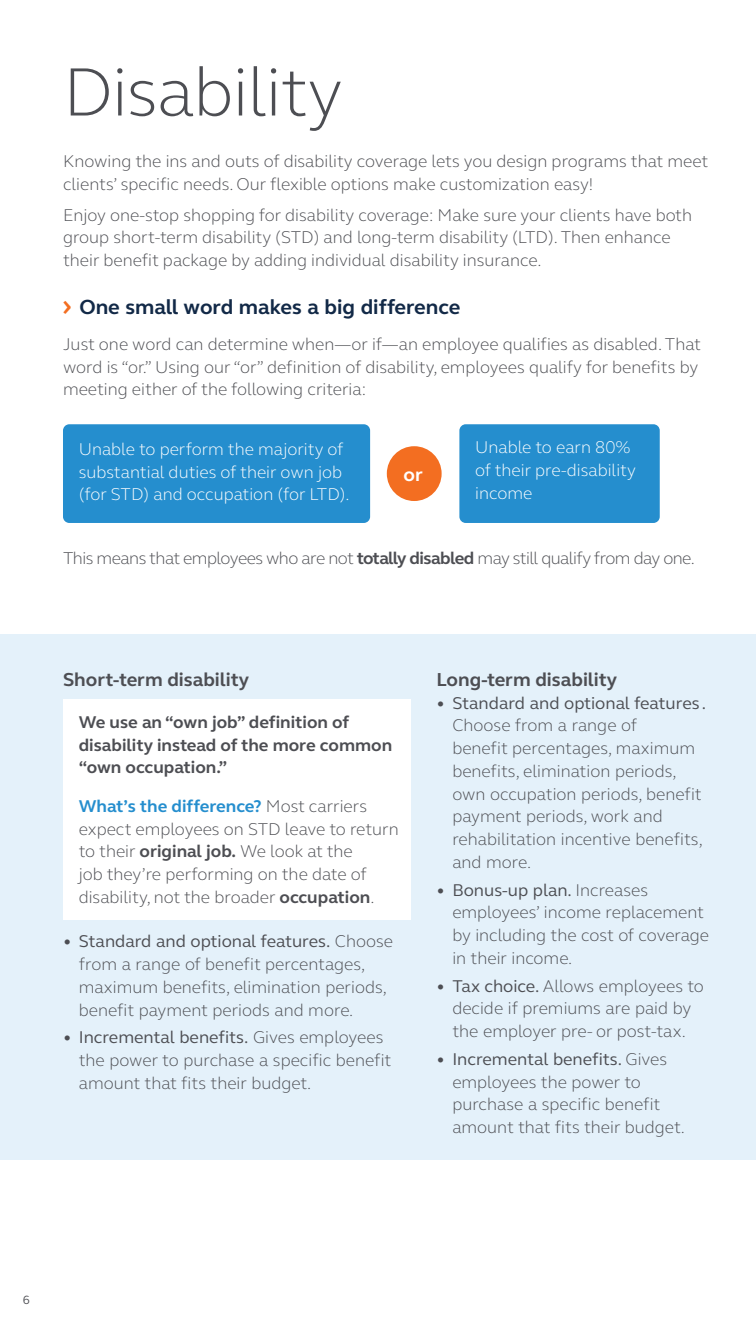
<style>
.page{position:relative;width:756px;height:1323px;background:#fff}
.page>*{position:absolute;margin:0;border:0;box-sizing:border-box;transform-origin:0 0}
.t1{font:300 70px "FS Elliot Pro";letter-spacing:-.01em;color:#4d4e53}
.t2{font:700 21px "FS Elliot Pro";color:#122947}
.t3{font:700 19.25px "FS Elliot Pro";color:#4d4e53}
.t4{font:700 19.25px "FS Elliot Pro";color:#fff}
.t5{font:300 17.5px/22.8px "FS Elliot Pro";color:#4d4e53}
.t6{font:300 17.5px/22.8px "FS Elliot Pro";color:#fff}
.t7{font:700 17.5px/22.8px "FS Elliot Pro";color:#4d4e53}
.t8{font:300 17.5px "FS Elliot Pro";letter-spacing:-.03em;color:#4d4e53}
.t9{font:12.25px "FS Elliot Pro";color:#4d4e53}
.s1{font-size:26.25px;color:#f36e21}
.s2{font-weight:700}
.s3{font-weight:700;color:#258ece}
.s4{font-weight:400}
</style>
<div class="page">
<div style="left:0;top:634px;width:756px;height:525px;background:#e4f1fa"></div>
<div style="left:63px;top:699px;width:348px;height:221px;background:#fff"></div>
<div style="left:459px;top:424px;width:201px;height:99px;background:#258ece;border-radius:6px"></div>
<div style="left:63px;top:424px;width:307px;height:99px;background:#258ece;border-radius:6px"></div>
<div style="left:387px;top:446px;width:55px;height:55px;background:#f36e21;border-radius:50%"></div>
<h1 class="t1" style="left:63px;top:45px;width:281px">Disability</h1>
<p class="t5" style="left:63px;top:149px;width:647px">Knowing the ins and outs of disability coverage lets you design programs that meet clients’ specific needs. Our flexible options make customization easy!</p>
<p class="t5" style="left:63px;top:203px;width:631px">Enjoy one-stop shopping for disability coverage: Make sure your clients have both group short-term disability (STD) and long-term disability (LTD). Then enhance their benefit package by adding individual disability insurance.</p>
<p class="t2" style="left:63px;top:293px;width:399px"><span class="s1">›</span> One small word makes a big difference</p>
<p class="t5" style="left:63px;top:332px;width:640px">Just one word can determine when—or if—an employee qualifies as disabled. That word is “or.” Using our “or” definition of disability, employees qualify for benefits by meeting either of the following criteria:</p>
<p class="t6" style="left:79px;top:437px;width:272px">Unable to perform the majority of substantial duties of their own job (for STD) and occupation (for LTD).</p>
<p class="t4" style="left:404px;top:461px;width:21px">or</p>
<p class="t6" style="left:475px;top:435px;width:162px">Unable to earn 80% of their pre-disability income</p>
<p class="t8" style="left:63px;top:547px;width:633px">This means that employees who are not <span class="s2">totally disabled</span> may still qualify from day one.</p>
<p class="t3" style="left:63px;top:666px;width:188px">Short-term disability</p>
<p class="t7" style="left:79px;top:710px;width:315px">We use an “own job” definition of disability instead of the more common “own occupation.”</p>
<p class="t5" style="left:79px;top:794px;width:322px"><span class="s3">What’s the difference?</span> Most carriers expect employees on STD leave to return to their <span class="s2">original job.</span> We look at the<br>job they’re performing on the date of disability, not the broader <span class="s2">occupation</span>.</p>
<p class="t5" style="left:79px;top:929px;width:316px;text-indent:-16px"><span class="s2">•</span> <span class="s4">Standard and optional features.</span> Choose from a range of benefit percentages, maximum benefits, elimination periods, benefit payment periods and more.</p>
<p class="t5" style="left:79px;top:1025px;width:314px;text-indent:-16px"><span class="s2">•</span> <span class="s4">Incremental benefits.</span> Gives employees the power to purchase a specific benefit amount that fits their budget.</p>
<p class="t3" style="left:437px;top:666px;width:182px">Long-term disability</p>
<p class="t5" style="left:452px;top:691px;width:255px;text-indent:-16px"><span class="s2">•</span> <span class="s4">Standard and optional features .<br></span>Choose from a range of<br>benefit percentages, maximum benefits, elimination periods, own occupation periods, benefit payment periods, work and rehabilitation incentive benefits, and more.</p>
<p class="t5" style="left:452px;top:878px;width:258px;text-indent:-16px"><span class="s2">•</span> <span class="s4">Bonus-up plan.</span> Increases employees’ income replacement by including the cost of coverage in their income.</p>
<p class="t5" style="left:437px;top:974px;width:269px;text-align:center"><span class="s2">•</span> <span class="s4">Tax choice.</span> Allows employees to decide if premiums are paid by the employer pre- or post-tax.</p>
<p class="t5" style="left:452px;top:1047px;width:234px;text-indent:-16px"><span class="s2">•</span> <span class="s4">Incremental benefits.</span> Gives employees the power to purchase a specific benefit amount that fits their budget.</p>
<p class="t9" style="left:23px;top:1291px;width:9px">6</p>
</div>
